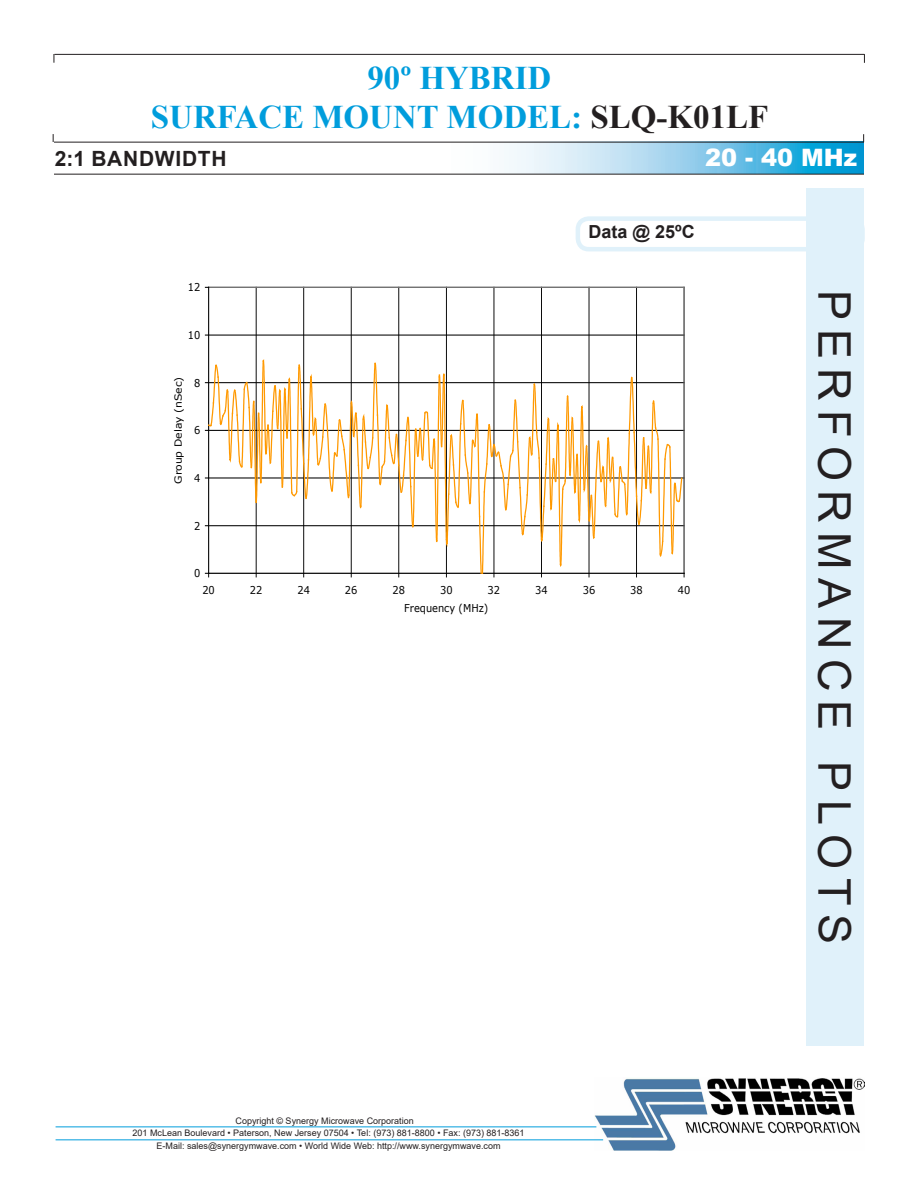
<style>
.page{position:relative;width:918px;height:1188px;background:#fff}
.page>*{position:absolute;margin:0;border:0;box-sizing:border-box;transform-origin:0 0}
.t1{font:45px "Arial";letter-spacing:.2em;color:#231f20}
.t2{font:700 33px/39.2px "Times New Roman";color:#009ddc;text-align:center}
.t3{font:900 24px "Arial";color:#fff}
.t4{font:700 21px "Arial";letter-spacing:.035em;color:#231f20}
.t5{font:700 18px "Arial";color:#231f20}
.t6{font:10.8px "Verdana";letter-spacing:.005em;color:#000;scale:.91 1}
.t7{font:9.9px "Verdana";letter-spacing:-.005em;color:#000;scale:1.1 1}
.t8{font:9px/12.8px "Arial";color:#231f20;text-align:center}
.s1{color:#231f20}
</style>
<div class="page">
<svg style="left:432px;top:143px;width:432px;height:31px"></svg>
<hr style="left:54px;top:174px;width:810px;height:1px;background:#231f20">
<hr style="left:54px;top:54px;width:810px;height:1px;background:#231f20">
<hr style="left:54px;top:142px;width:810px;height:1px;background:#231f20">
<img style="left:594px;top:1078px;width:271px;height:73px">
<hr style="left:56px;top:1126px;width:540px;height:1px;background:#009ddc">
<hr style="left:56px;top:1139px;width:547px;height:1px;background:#009ddc">
<div style="left:576px;top:216px;width:289px;height:35px;border:4px solid #e0f1fa;border-radius:11px"></div>
<div style="left:806px;top:188px;width:58px;height:858px;background:#e0f1fa"></div>
<hr style="left:209px;top:335px;width:475px;height:1px;background:#000">
<hr style="left:256px;top:287px;width:1px;height:286px;background:#000">
<hr style="left:303px;top:287px;width:1px;height:286px;background:#000">
<hr style="left:351px;top:287px;width:1px;height:286px;background:#000">
<hr style="left:399px;top:287px;width:1px;height:286px;background:#000">
<hr style="left:446px;top:287px;width:1px;height:286px;background:#000">
<hr style="left:494px;top:287px;width:1px;height:286px;background:#000">
<hr style="left:541px;top:287px;width:1px;height:286px;background:#000">
<hr style="left:589px;top:287px;width:1px;height:286px;background:#000">
<hr style="left:636px;top:287px;width:1px;height:286px;background:#000">
<hr style="left:209px;top:287px;width:475px;height:1px;background:#808080">
<hr style="left:684px;top:287px;width:1px;height:286px;background:#808080">
<hr style="left:208px;top:287px;width:1px;height:286px;background:#000">
<svg style="left:205px;top:357px;width:480px;height:220px"></svg>
<h2 class="t2" style="left:151px;top:57px;width:619px">90º HYBRID<br>SURFACE MOUNT MODEL: <span class="s1">SLQ-K01LF</span></h2>
<h3 class="t4" style="left:55px;top:143px;width:173px">2:1 BANDWIDTH</h3>
<h3 class="t3" style="left:705px;top:140px;width:153px">20 - 40 MHz</h3>
<p class="t6" style="left:188px;top:280px;width:15px">12</p>
<p class="t6" style="left:188px;top:328px;width:15px">10</p>
<p class="t7" style="left:171px;top:484px;width:99px;rotate:-90deg">Group Delay (nSec)</p>
<p class="t6" style="left:194px;top:375px;width:8px">8</p>
<p class="t6" style="left:194px;top:423px;width:8px">6</p>
<p class="t6" style="left:194px;top:471px;width:8px">4</p>
<p class="t6" style="left:194px;top:518px;width:8px">2</p>
<p class="t6" style="left:194px;top:566px;width:8px">0</p>
<h3 class="t5" style="left:589px;top:219px;width:108px">Data @ 25ºC</h3>
<p class="t6" style="left:202px;top:582px;width:15px">20</p>
<p class="t6" style="left:250px;top:582px;width:15px">22</p>
<p class="t6" style="left:297px;top:582px;width:15px">24</p>
<p class="t6" style="left:345px;top:582px;width:15px">26</p>
<p class="t6" style="left:392px;top:582px;width:15px">28</p>
<p class="t6" style="left:440px;top:582px;width:15px">30</p>
<p class="t6" style="left:488px;top:582px;width:15px">32</p>
<p class="t6" style="left:535px;top:582px;width:15px">34</p>
<p class="t6" style="left:583px;top:582px;width:15px">36</p>
<p class="t6" style="left:630px;top:582px;width:15px">38</p>
<p class="t6" style="left:678px;top:582px;width:15px">40</p>
<p class="t6" style="left:404px;top:600px;width:94px">Frequency (MHz)</p>
<p class="t8" style="left:236px;top:1114px;width:180px">Copyright © Synergy Microwave Corporation</p>
<p class="t8" style="left:133px;top:1127px;width:393px">201 McLean Boulevard • Paterson, New Jersey 07504 • Tel: (973) 881-8800 • Fax: (973) 881-8361<br>E-Mail: sales@synergymwave.com • World Wide Web: http://www.synergymwave.com</p>
<h1 class="t1" style="left:865px;top:290px;width:656px;rotate:90deg">PERFORMANCE PLOTS</h1>
</div>
